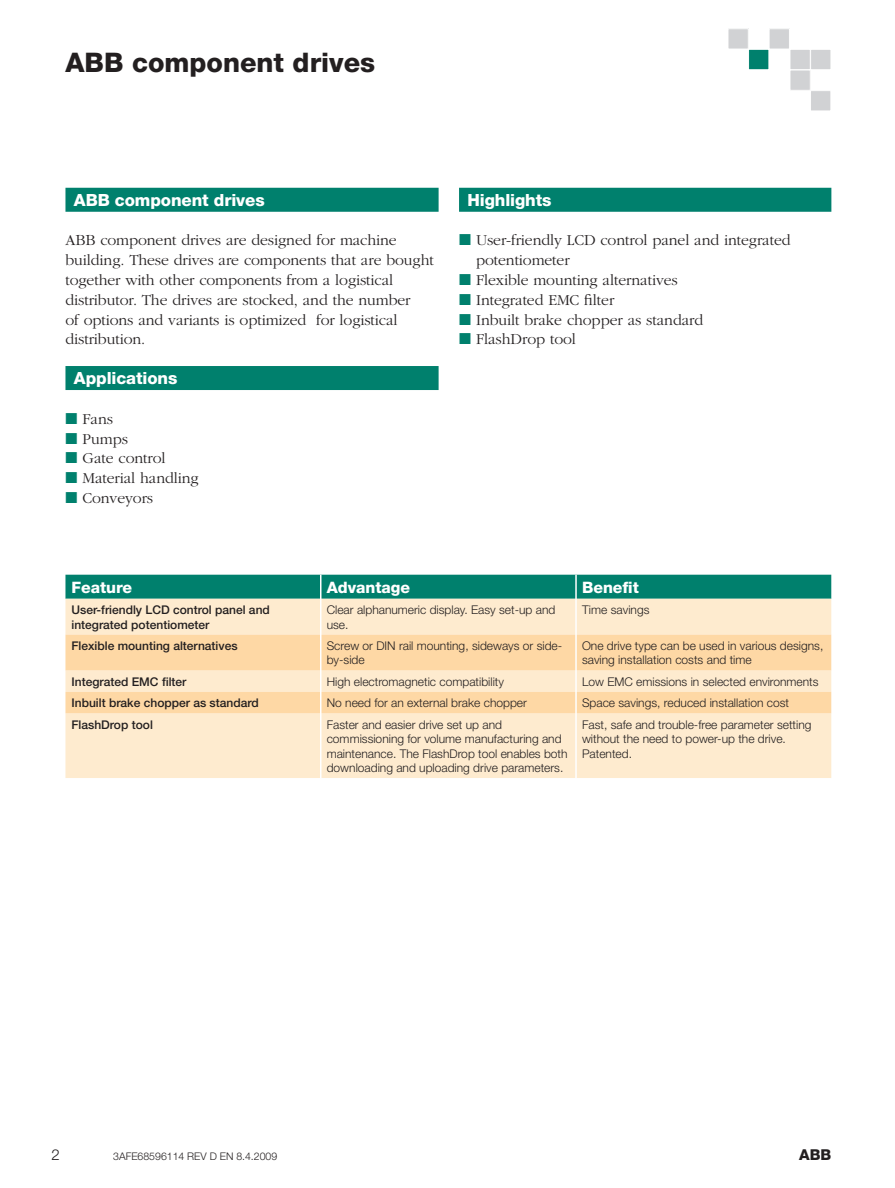
<style>
.page{position:relative;width:895px;height:1188px;background:#fff}
.page>*{position:absolute;margin:0;border:0;box-sizing:border-box;transform-origin:0 0}
.t1{font:800 27px "Helvetica Neue";color:#231f20}
.t2{font:800 16.8px "Helvetica Neue";letter-spacing:-.005em;color:#fff}
.t3{font:300 15.75px/19.8px "Garamond";letter-spacing:-.005em;color:#231f20}
.t4{font:800 15.75px "Helvetica Neue";color:#fff}
.t5{font:800 15px "Helvetica Neue";color:#231f20}
.t6{font:300 15px "Helvetica Neue";color:#231f20}
.t7{font:300 12px/14.4px "Helvetica Neue";color:#231f20}
.t8{font:500 12px/14.4px "Helvetica Neue";color:#231f20}
.t9{font:300 10.5px "Helvetica Neue";color:#231f20}
.s1{color:#00806d}
</style>
<div class="page">
<div style="left:728px;top:29px;width:20px;height:20px;background:#d1d2d4"></div>
<div style="left:727px;top:28px;width:21px;height:21px;border:1px solid #fff"></div>
<div style="left:748px;top:49px;width:20px;height:21px;background:#00806d"></div>
<div style="left:748px;top:49px;width:21px;height:21px;border:1px solid #fff"></div>
<div style="left:769px;top:29px;width:20px;height:20px;background:#d1d2d4"></div>
<div style="left:768px;top:28px;width:21px;height:21px;border:1px solid #fff"></div>
<div style="left:789px;top:49px;width:21px;height:21px;background:#d1d2d4"></div>
<div style="left:789px;top:49px;width:21px;height:21px;border:1px solid #fff"></div>
<div style="left:810px;top:49px;width:20px;height:21px;background:#d1d2d4"></div>
<div style="left:810px;top:49px;width:21px;height:21px;border:1px solid #fff"></div>
<div style="left:789px;top:70px;width:21px;height:20px;background:#d1d2d4"></div>
<div style="left:789px;top:70px;width:21px;height:21px;border:1px solid #fff"></div>
<div style="left:810px;top:91px;width:20px;height:20px;background:#d1d2d4"></div>
<div style="left:810px;top:90px;width:21px;height:21px;border:1px solid #fff"></div>
<div style="left:65px;top:188px;width:373px;height:24px;background:#00806d"></div>
<div style="left:65px;top:366px;width:373px;height:24px;background:#00806d"></div>
<div style="left:459px;top:188px;width:372px;height:24px;background:#00806d"></div>
<div style="left:65px;top:599px;width:766px;height:179px;background:#feebcf"></div>
<svg style="left:65px;top:634px;width:766px;height:79px;background:#feddb1"></svg>
<svg style="left:65px;top:574px;width:766px;height:25px;background:#0c8573"></svg>
<hr style="left:320px;top:599px;width:1px;height:35px;background:#fff">
<hr style="left:575px;top:599px;width:1px;height:35px;background:#fff">
<hr style="left:320px;top:634px;width:1px;height:36px;background:#fff">
<hr style="left:575px;top:634px;width:1px;height:36px;background:#fff">
<svg style="left:320px;top:670px;width:1px;height:43px"></svg>
<svg style="left:575px;top:670px;width:1px;height:43px"></svg>
<hr style="left:320px;top:713px;width:1px;height:65px;background:#fff">
<hr style="left:575px;top:713px;width:1px;height:65px;background:#fff">
<h1 class="t1" style="left:65px;top:53px;width:311px">ABB component drives</h1>
<h2 class="t2" style="left:74px;top:194px;width:192px">ABB component drives</h2>
<p class="t3" style="left:65px;top:232px;width:370px">ABB component drives are designed for machine building. These drives are components that are bought together with other components from a logistical distributor. The drives are stocked, and the number<br>of options and variants is optimized for logistical distribution.</p>
<h2 class="t2" style="left:74px;top:372px;width:105px">Applications</h2>
<h3 class="t3" style="left:65px;top:410px;width:49px"><span class="s1">■</span> Fans</h3>
<h3 class="t3" style="left:65px;top:430px;width:64px"><span class="s1">■</span> Pumps</h3>
<h3 class="t3" style="left:65px;top:449px;width:102px"><span class="s1">■</span> Gate control</h3>
<h3 class="t3" style="left:65px;top:469px;width:135px"><span class="s1">■</span> Material handling</h3>
<h3 class="t3" style="left:65px;top:489px;width:89px"><span class="s1">■</span> Conveyors</h3>
<h2 class="t2" style="left:467px;top:194px;width:85px">Highlights</h2>
<h3 class="t3" style="left:476px;top:232px;width:316px;text-indent:-17px"><span class="s1">■</span> User-friendly LCD control panel and integrated potentiometer</h3>
<h3 class="t3" style="left:459px;top:271px;width:220px"><span class="s1">■</span> Flexible mounting alternatives</h3>
<h3 class="t3" style="left:459px;top:291px;width:157px"><span class="s1">■</span> Integrated EMC filter</h3>
<h3 class="t3" style="left:459px;top:311px;width:246px"><span class="s1">■</span> Inbuilt brake chopper as standard</h3>
<h3 class="t3" style="left:459px;top:331px;width:118px"><span class="s1">■</span> FlashDrop tool</h3>
<h3 class="t4" style="left:71px;top:581px;width:62px">Feature</h3>
<h3 class="t4" style="left:327px;top:581px;width:85px">Advantage</h3>
<h3 class="t4" style="left:582px;top:581px;width:58px">Benefit</h3>
<p class="t8" style="left:71px;top:604px;width:200px">User-friendly LCD control panel and integrated potentiometer</p>
<p class="t7" style="left:327px;top:604px;width:230px">Clear alphanumeric display. Easy set-up and use.</p>
<p class="t7" style="left:582px;top:604px;width:69px">Time savings</p>
<p class="t8" style="left:71px;top:639px;width:168px">Flexible mounting alternatives</p>
<p class="t7" style="left:327px;top:639px;width:237px">Screw or DIN rail mounting, sideways or side&shy;by-side</p>
<p class="t7" style="left:582px;top:639px;width:243px">One drive type can be used in various designs, saving installation costs and time</p>
<p class="t8" style="left:71px;top:675px;width:116px">Integrated EMC filter</p>
<p class="t7" style="left:327px;top:675px;width:179px">High electromagnetic compatibility</p>
<p class="t7" style="left:582px;top:675px;width:238px">Low EMC emissions in selected environments</p>
<p class="t8" style="left:71px;top:697px;width:189px">Inbuilt brake chopper as standard</p>
<p class="t7" style="left:327px;top:697px;width:202px">No need for an external brake chopper</p>
<p class="t7" style="left:582px;top:697px;width:208px">Space savings, reduced installation cost</p>
<p class="t8" style="left:71px;top:718px;width:83px">FlashDrop tool</p>
<p class="t7" style="left:327px;top:718px;width:242px">Faster and easier drive set up and commissioning for volume manufacturing and maintenance. The FlashDrop tool enables both downloading and uploading drive parameters.</p>
<p class="t7" style="left:582px;top:718px;width:231px">Fast, safe and trouble-free parameter setting without the need to power-up the drive.<br>Patented.</p>
<p class="t6" style="left:52px;top:1149px;width:10px">2</p>
<p class="t9" style="left:113px;top:1152px;width:165px">3AFE68596114 REV D EN 8.4.2009</p>
<p class="t5" style="left:799px;top:1149px;width:34px">ABB</p>
</div>
